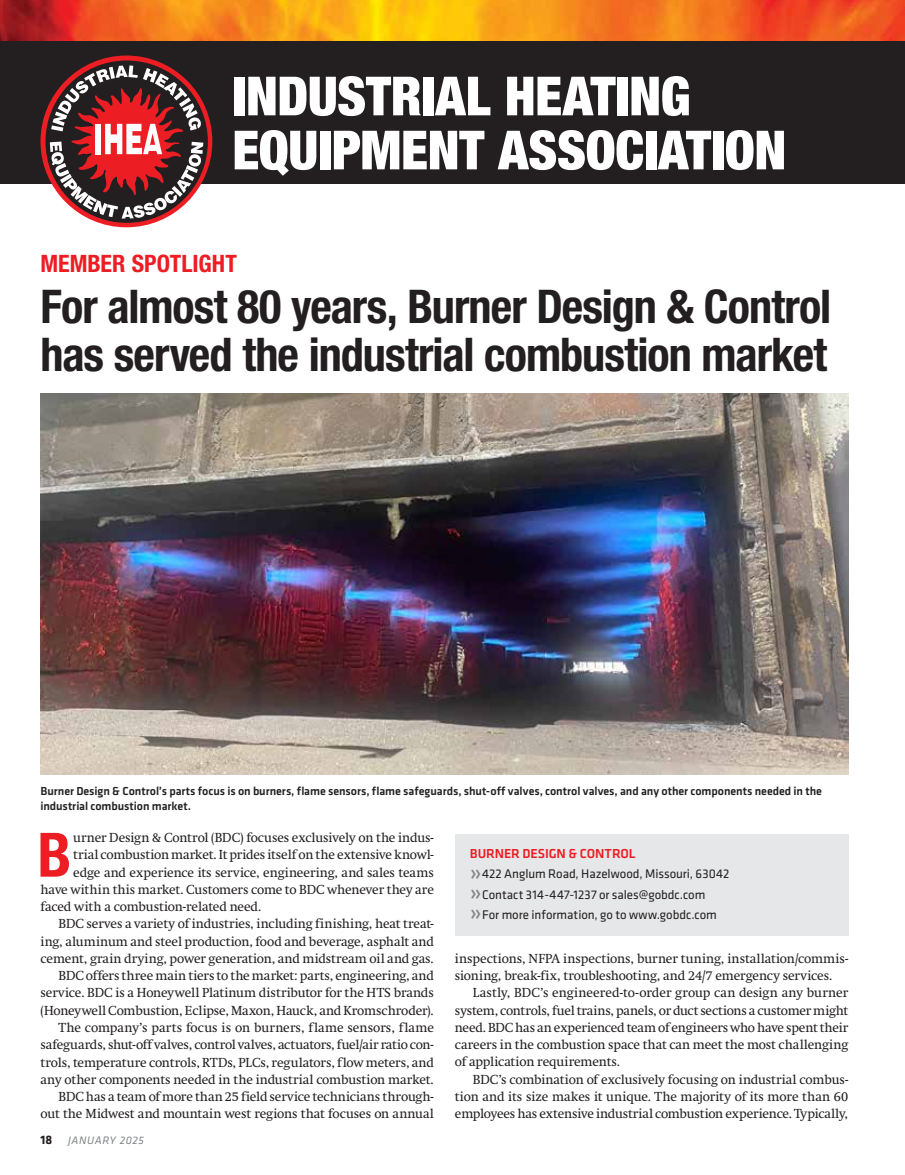
<style>
.page{position:relative;width:905px;height:1175px;background:#fff}
.page>*{position:absolute;margin:0;border:0;box-sizing:border-box;transform-origin:0 0}
.t1{font:700 condensed 61.35px "Helvetica Neue";color:#ed1d24}
.t2{font:900 condensed 54px/54px "Helvetica Neue";letter-spacing:-.005em;color:#fff}
.t3{font:700 condensed 46.5px/48px "Helvetica Neue";letter-spacing:-.02em;color:#231f20}
.t4{font:700 condensed 24px "Helvetica Neue";color:#ed1d24}
.t5{font:500 13.5px "Klavika Basic";letter-spacing:-.01em;color:#ed1d24}
.t6{font:12.9px/17.2px "Swift";letter-spacing:-.005em;color:#231f20;text-align:justify}
.t7{font:12.9px/20.2px "Klavika Basic";letter-spacing:-.005em;color:#231f20}
.t8{font:500 12px/15px "Klavika Basic";letter-spacing:-.005em;color:#231f20}
.t9{font:italic 11.25px "Klavika Basic";letter-spacing:.055em;color:#808285}
.s1{font-size:24px;color:#808285}
.s2{font-weight:700;font-style:normal;font-size:12.75px;color:#231f20}
</style>
<div class="page">
<img style="left:40px;top:393px;width:808px;height:381px">
<div style="left:455px;top:834px;width:393px;height:102px;background:#e6e7e8"></div>
<div style="left:0;top:40px;width:904px;height:144px;background:#231f20"></div>
<img style="left:0;top:0;width:904px;height:40px">
<div style="left:41px;top:56px;width:171px;height:171px;background:#ed1d24;border-radius:50%"></div>
<svg style="left:45px;top:60px;width:163px;height:163px"></svg>
<svg style="left:50px;top:65px;width:153px;height:153px"></svg>
<h2 class="t2" style="left:232px;top:68px;width:555px">INDUSTRIAL HEATING<br>EQUIPMENT ASSOCIATION</h2>
<h3 class="t4" style="left:40px;top:249px;width:198px">MEMBER SPOTLIGHT</h3>
<h3 class="t3" style="left:40px;top:282px;width:792px">For almost 80 years, Burner Design &amp; Control has served the industrial combustion market</h3>
<p class="t8" style="left:40px;top:783px;width:782px">Burner Design &amp; Control’s parts focus is on burners, flame sensors, flame safeguards, shut-off valves, control valves, and any other components needed in the industrial combustion market.</p>
<p class="t5" style="left:470px;top:844px;width:167px">BURNER DESIGN &amp; CONTROL</p>
<p class="t7" style="left:470px;top:863px;width:261px"><span class="s1">»</span>422 Anglum Road, Hazelwood, Missouri, 63042 <span class="s1">»</span>Contact 314-447-1237 or sales@gobdc.com <span class="s1">»</span>For more information, go to www.gobdc.com</p>
<h1 class="t1" style="left:37px;top:817px;width:35px">B</h1>
<p class="t6" style="left:73px;top:829px;width:362px">urner Design &amp; Control (BDC) focuses exclusively on the indus-</p>
<p class="t6" style="left:73px;top:846px;width:362px">trial combustion market. It prides itself on the extensive knowl-</p>
<p class="t6" style="left:73px;top:863px;width:362px">edge and experience its service, engineering, and sales teams</p>
<p class="t6" style="left:40px;top:880px;width:395px">have within this market. Customers come to BDC whenever they are</p>
<p class="t6" style="left:40px;top:898px;width:222px">faced with a combustion-related need.</p>
<p class="t6" style="left:58px;top:915px;width:377px">BDC serves a variety of industries, including finishing, heat treat-</p>
<p class="t6" style="left:40px;top:932px;width:395px">ing, aluminum and steel production, food and beverage, asphalt and</p>
<p class="t6" style="left:40px;top:949px;width:395px">cement, grain drying, power generation, and midstream oil and gas.</p>
<p class="t6" style="left:58px;top:967px;width:377px">BDC offers three main tiers to the market: parts, engineering, and</p>
<p class="t6" style="left:40px;top:984px;width:395px">service. BDC is a Honeywell Platinum distributor for the HTS brands</p>
<p class="t6" style="left:40px;top:1001px;width:395px">(Honeywell Combustion, Eclipse, Maxon, Hauck, and Kromschroder).</p>
<p class="t6" style="left:58px;top:1018px;width:377px">The company’s parts focus is on burners, flame sensors, flame</p>
<p class="t6" style="left:40px;top:1036px;width:395px">safeguards, shut-off valves, control valves, actuators, fuel/air ratio con-</p>
<p class="t6" style="left:40px;top:1053px;width:395px">trols, temperature controls, RTDs, PLCs, regulators, flow meters, and</p>
<p class="t6" style="left:40px;top:1070px;width:395px">any other components needed in the industrial combustion market.</p>
<p class="t6" style="left:58px;top:1087px;width:377px">BDC has a team of more than 25 field service technicians through-</p>
<p class="t6" style="left:40px;top:1105px;width:395px">out the Midwest and mountain west regions that focuses on annual</p>
<p class="t6" style="left:455px;top:949px;width:395px">inspections, NFPA inspections, burner tuning, installation/commis&shy;sioning, break-fix, troubleshooting, and 24/7 emergency services.</p>
<p class="t6" style="left:455px;top:984px;width:395px;text-indent:18px">Lastly, BDC’s engineered-to-order group can design any burner system, controls, fuel trains, panels, or duct sections a customer might need. BDC has an experienced team of engineers who have spent their careers in the combustion space that can meet the most challenging of application requirements.</p>
<p class="t6" style="left:455px;top:1070px;width:395px;text-indent:18px">BDC’s combination of exclusively focusing on industrial combus&shy;tion and its size makes it unique. The majority of its more than 60 employees has extensive industrial combustion experience. Typically,</p>
<p class="t9" style="left:40px;top:1133px;width:105px"><span class="s2">18</span> JANUARY 2025</p>
</div>
